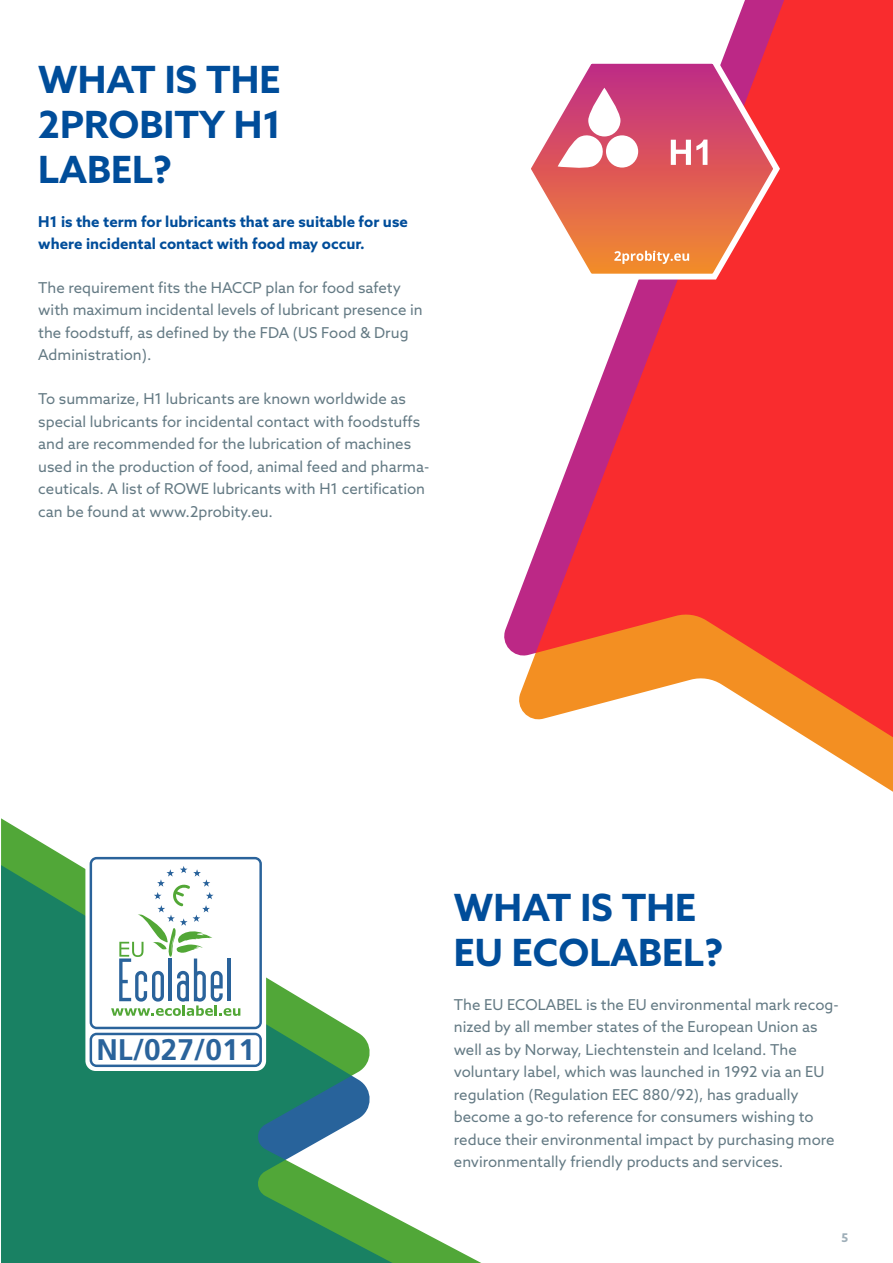
<style>
.page{position:relative;width:893px;height:1263px;background:#fff}
.page>*{position:absolute;margin:0;border:0;box-sizing:border-box;transform-origin:0 0}
.t1{font:700 37.5px/45px "Azo Sans";color:#004d9a;text-align:justify}
.t2{font:700 29.7px "Frutiger LT Std";color:#2a639b}
.t3{font:15px/22.5px "Azo Sans";color:#647a84}
.t4{font:700 15px/22.5px "Azo Sans";color:#004d9a}
.t5{font:700 12px "Azo Sans";color:#9fafb9}
</style>
<div class="page">
<svg style="left:1px;top:818px;width:78px;height:47px"></svg>
<svg style="left:1px;top:865px;width:480px;height:398px"></svg>
<svg style="left:515px;top:0;width:378px;height:792px;fill:#f92c2e"></svg>
<svg style="left:85px;top:852px;width:181px;height:219px"></svg>
<svg style="left:90px;top:857px;width:172px;height:210px"></svg>
<hr style="left:228px;top:958px;width:3px;height:43px;background:#2a639b">
<svg style="left:524px;top:58px;width:256px;height:221px"></svg>
<svg style="left:558px;top:133px;width:47px;height:37px"></svg>
<div style="left:606px;top:135px;width:32px;height:33px;background:#fff;border-radius:50%"></div>
<svg style="left:588px;top:88px;width:32px;height:48px"></svg>
<svg style="left:671px;top:140px;width:36px;height:25px"></svg>
<svg style="left:614px;top:251px;width:75px;height:13px"></svg>
<h1 class="t1" style="left:38px;top:56px;width:245px">WHAT IS THE 2PROBITY H1<br>LABEL?</h1>
<p class="t4" style="left:38px;top:210px;width:371px">H1 is the term for lubricants that are suitable for use where incidental contact with food may occur.</p>
<p class="t3" style="left:38px;top:276px;width:386px">The requirement fits the HACCP plan for food safety with maximum incidental levels of lubricant presence in the foodstuff, as defined by the FDA (US Food &amp; Drug Administration).</p>
<p class="t3" style="left:38px;top:387px;width:392px">To summarize, H1 lubricants are known worldwide as special lubricants for incidental contact with foodstuffs and are recommended for the lubrication of machines used in the production of food, animal feed and pharma&shy;ceuticals. A list of ROWE lubricants with H1 certification can be found at www.2probity.eu.</p>
<h2 class="t2" style="left:96px;top:1032px;width:160px">NL/027/011</h2>
<h1 class="t1" style="left:454px;top:884px;width:271px">WHAT IS THE<br>EU ECOLABEL?</h1>
<p class="t3" style="left:454px;top:993px;width:386px">The EU ECOLABEL is the EU environmental mark recog&shy;nized by all member states of the European Union as well as by Norway, Liechtenstein and Iceland. The voluntary label, which was launched in 1992 via an EU regulation (Regulation EEC 880/92), has gradually become a go-to reference for consumers wishing to reduce their environmental impact by purchasing more environmentally friendly products and services.</p>
<p class="t5" style="left:841px;top:1229px;width:8px">5</p>
</div>
